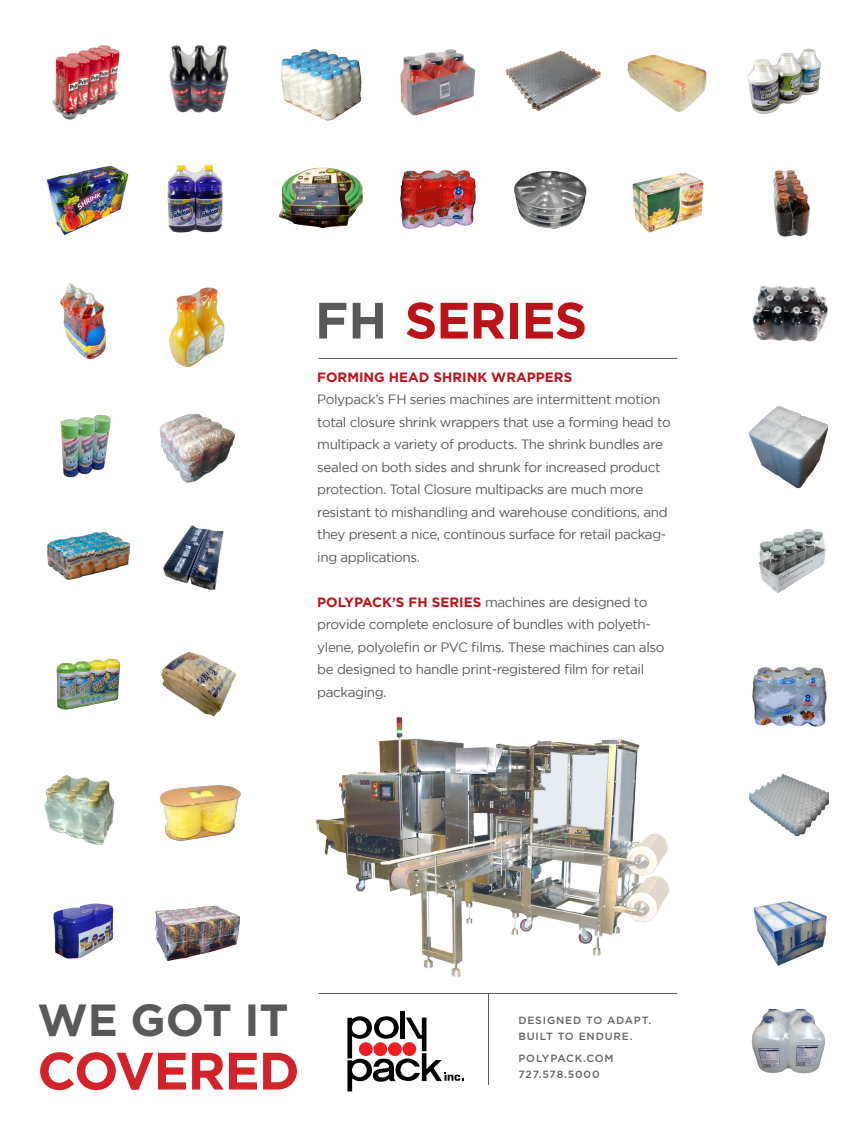
<style>
.page{position:relative;width:864px;height:1134px;background:#fff}
.page>*{position:absolute;margin:0;border:0;box-sizing:border-box;transform-origin:0 0}
.t1{font:700 52.5px "Gotham";letter-spacing:-.02em;color:#d2232a}
.t2{font:700 51px "Gotham";letter-spacing:-.02em;color:#ba131a}
.t3{font:700 45px "Gotham";color:#58595b}
.t4{font:13.5px/22.5px "Gotham";letter-spacing:-.03em;color:#58595b}
.t5{font:500 10.5px/15.8px "Gotham";letter-spacing:.08em;color:#636466}
.s1{color:#58595b}
.s2{font-weight:700;color:#ba131a}
</style>
<div class="page">
<img style="left:316px;top:717px;width:354px;height:261px">
<div style="left:400px;top:1011px;width:5px;height:28px;background:#000"></div>
<svg style="left:347px;top:1016px;width:117px;height:75px"></svg>
<hr style="left:319px;top:358px;width:358px;height:1px;background:#58595b">
<hr style="left:319px;top:993px;width:358px;height:1px;background:#58595b">
<hr style="left:488px;top:993px;width:1px;height:92px;background:#58595b">
<img style="left:52px;top:45px;width:68px;height:75px">
<img style="left:506px;top:50px;width:95px;height:61px">
<img style="left:280px;top:49px;width:82px;height:72px">
<img style="left:169px;top:45px;width:60px;height:68px">
<img style="left:747px;top:48px;width:74px;height:66px">
<img style="left:759px;top:529px;width:67px;height:64px">
<img style="left:752px;top:285px;width:76px;height:57px">
<img style="left:748px;top:774px;width:81px;height:63px">
<img style="left:627px;top:54px;width:80px;height:58px">
<img style="left:753px;top:901px;width:74px;height:65px">
<img style="left:400px;top:49px;width:75px;height:67px">
<img style="left:46px;top:165px;width:83px;height:70px">
<img style="left:514px;top:171px;width:73px;height:58px">
<img style="left:279px;top:167px;width:84px;height:62px">
<img style="left:167px;top:164px;width:56px;height:69px">
<img style="left:773px;top:169px;width:37px;height:68px">
<img style="left:752px;top:667px;width:75px;height:60px">
<img style="left:749px;top:406px;width:80px;height:82px">
<img style="left:632px;top:172px;width:72px;height:61px">
<img style="left:751px;top:1010px;width:74px;height:64px">
<img style="left:400px;top:170px;width:76px;height:59px">
<img style="left:60px;top:283px;width:46px;height:77px">
<img style="left:169px;top:287px;width:56px;height:80px">
<img style="left:60px;top:415px;width:51px;height:63px">
<img style="left:159px;top:413px;width:76px;height:70px">
<img style="left:47px;top:532px;width:84px;height:48px">
<img style="left:163px;top:525px;width:61px;height:65px">
<img style="left:56px;top:659px;width:64px;height:51px">
<img style="left:161px;top:652px;width:75px;height:65px">
<img style="left:44px;top:775px;width:71px;height:70px">
<img style="left:159px;top:785px;width:82px;height:56px">
<img style="left:53px;top:903px;width:61px;height:56px">
<img style="left:155px;top:905px;width:85px;height:57px">
<p class="t2" style="left:315px;top:287px;width:274px"><span class="s1">FH</span> SERIES</p>
<p class="t4" style="left:317px;top:366px;width:355px"><span class="s2">FORMING HEAD SHRINK WRAPPERS<br></span>Polypack’s FH series machines are intermittent motion total closure shrink wrappers that use a forming head to multipack a variety of products. The shrink bundles are sealed on both sides and shrunk for increased product protection. Total Closure multipacks are much more resistant to mishandling and warehouse conditions, and they present a nice, continous surface for retail packag&shy;ing applications.</p>
<p class="t4" style="left:317px;top:591px;width:349px"><span class="s2">POLYPACK’S FH SERIES</span> machines are designed to provide complete enclosure of bundles with polyeth&shy;ylene, polyolefin or PVC films. These machines can also be designed to handle print-registered film for retail packaging.</p>
<p class="t3" style="left:37px;top:990px;width:253px">WE GOT IT</p>
<p class="t1" style="left:37px;top:1036px;width:264px">COVERED</p>
<p class="t5" style="left:518px;top:1012px;width:134px">DESIGNED TO ADAPT.<br>BUILT TO ENDURE.</p>
<p class="t5" style="left:518px;top:1051px;width:97px">POLYPACK.COM<br>727.578.5000</p>
</div>
